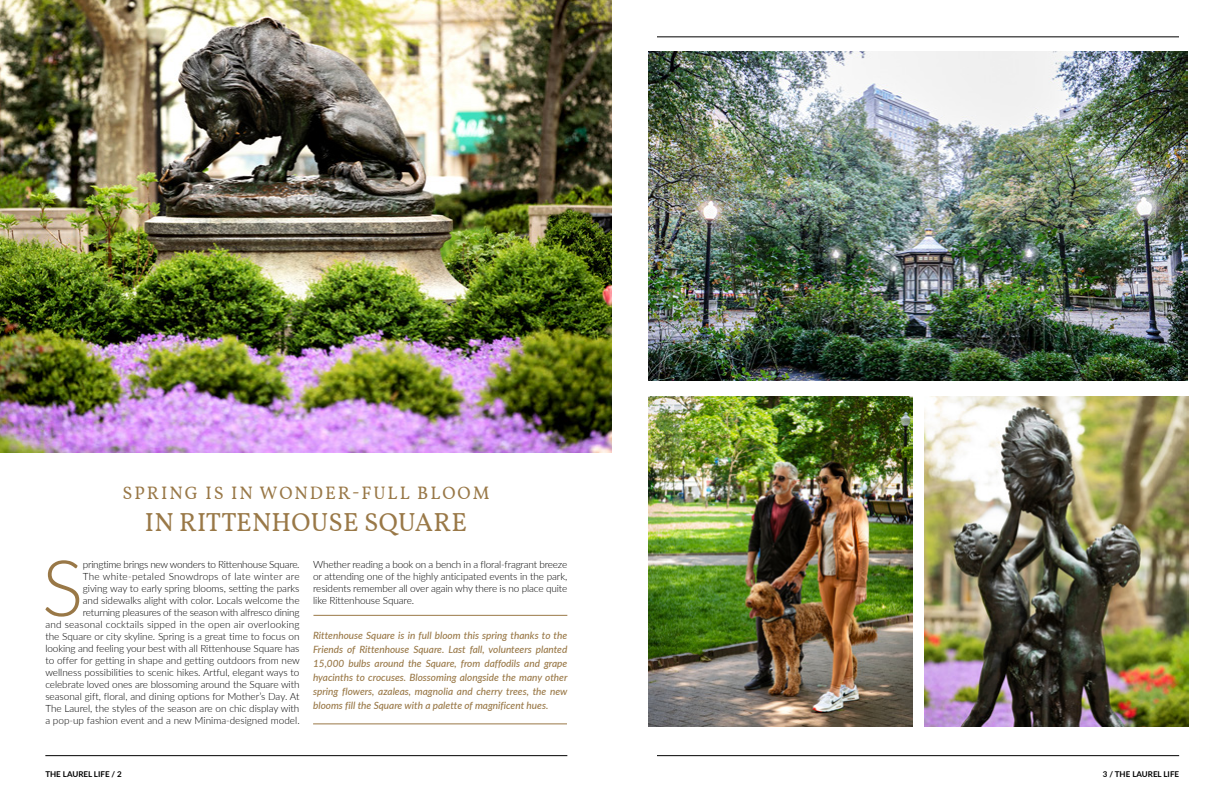
<style>
.page{position:relative;width:1224px;height:792px;background:#fff}
.page>*{position:absolute;margin:0;border:0;box-sizing:border-box;transform-origin:0 0}
.t1{font:300 77.8px "Lato";color:#997847}
.t2{font:26px "Vollkorn";letter-spacing:.01em;color:#997847}
.t3{font:18px "Vollkorn";letter-spacing:.11em;color:#997847}
.t4{font:300 10px/12px "Lato";letter-spacing:-.005em;color:#000;text-align:right}
.t5{font:italic 500 10px/14px "Lato";color:#997847;text-align:justify}
.t6{font:700 8px "Lato";color:#000}
</style>
<div class="page">
<hr style="left:657px;top:36px;width:522px;height:1px;background:#000">
<hr style="left:45px;top:755px;width:522px;height:1px;background:#000">
<hr style="left:657px;top:755px;width:522px;height:1px;background:#000">
<img style="left:649px;top:397px;width:263px;height:330px">
<img style="left:925px;top:397px;width:263px;height:330px">
<img style="left:0;top:0;width:612px;height:453px">
<img style="left:649px;top:51px;width:538px;height:330px">
<hr style="left:313px;top:615px;width:254px;height:1px;background:#997847">
<hr style="left:313px;top:724px;width:254px;height:1px;background:#997847">
<h3 class="t3" style="left:123px;top:480px;width:368px">SPRING IS IN WONDER-FULL BLOOM</h3>
<h2 class="t2" style="left:145px;top:503px;width:324px">IN RITTENHOUSE SQUARE</h2>
<h1 class="t1" style="left:42px;top:534px;width:43px">S</h1>
<p class="t4" style="left:45px;top:558px;width:256px">pringtime brings new wonders to Rittenhouse Square.<br>The white-petaled Snowdrops of late winter are<br>giving way to early spring blooms, setting the parks<br>and sidewalks alight with color. Locals welcome the returning pleasures of the season with alfresco dining<br>and seasonal cocktails sipped in the open air overlooking the Square or city skyline. Spring is a great time to focus on looking and feeling your best with all Rittenhouse Square has to offer for getting in shape and getting outdoors from new wellness possibilities to scenic hikes. Artful, elegant ways to celebrate loved ones are blossoming around the Square with seasonal gift, floral, and dining options for Mother’s Day. At The Laurel, the styles of the season are on chic display with a pop-up fashion event and a new Minima-designed model.</p>
<p class="t4" style="left:313px;top:558px;width:256px;text-align:justify">Whether reading a book on a bench in a floral-fragrant breeze or attending one of the highly anticipated events in the park, residents remember all over again why there is no place quite like Rittenhouse Square.</p>
<p class="t5" style="left:313px;top:628px;width:256px">Rittenhouse Square is in full bloom this spring thanks to the Friends of Rittenhouse Square. Last fall, volunteers planted 15,000 bulbs around the Square, from daffodils and grape hyacinths to crocuses. Blossoming alongside the many other spring flowers, azaleas, magnolia and cherry trees, the new blooms fill the Square with a palette of magnificent hues.</p>
<p class="t6" style="left:45px;top:768px;width:78px">THE LAUREL LIFE / 2</p>
<p class="t6" style="left:1103px;top:768px;width:78px">3 / THE LAUREL LIFE</p>
</div>
